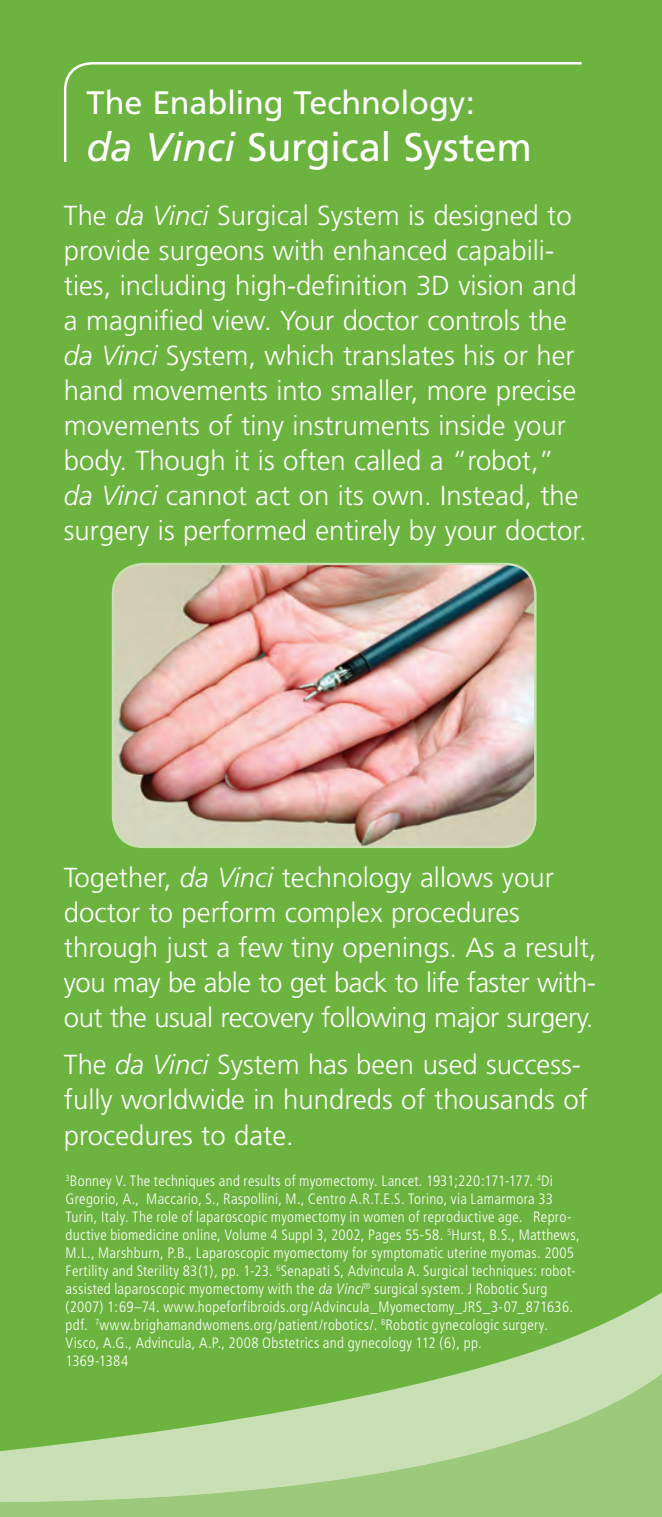
<style>
.page{position:relative;width:662px;height:1517px;background:#6cb43f}
.page>*{position:absolute;margin:0;border:0;box-sizing:border-box;transform-origin:0 0}
.t1{font:40px "Frutiger";letter-spacing:-.01em;color:#fff}
.t2{font:32.5px "Frutiger";letter-spacing:-.01em;color:#fff}
.t3{font:300 27.5px/35px "Frutiger";color:#fff}
.t4{font:300 condensed 15px/18px "Frutiger";letter-spacing:.02em;color:#fff}
.s1{font-style:italic}
</style>
<div class="page">
<svg style="left:585px;top:1292px;width:77px;height:40px"></svg>
<svg style="left:0;top:1332px;width:662px;height:185px"></svg>
<img style="left:113px;top:564px;width:422px;height:283px">
<div style="left:112px;top:563px;width:424px;height:285px;border:2px solid #c8e0b4;border-radius:30px"></div>
<svg style="left:63px;top:62px;width:519px;height:100px"></svg>
<h2 class="t2" style="left:87px;top:83px;width:390px">The Enabling Technology:</h2>
<h1 class="t1" style="left:87px;top:124px;width:447px"><span class="s1">da Vinci</span> Surgical System</h1>
<p class="t3" style="left:64px;top:198px;width:524px">The <span class="s1">da Vinci</span> Surgical System is designed to provide surgeons with enhanced capabili&shy;ties, including high-definition 3D vision and a magnified view. Your doctor controls the <span class="s1">da Vinci</span> System, which translates his or her hand movements into smaller, more precise movements of tiny instruments inside your body. Though it is often called a “robot,” <span class="s1">da Vinci</span> cannot act on its own. Instead, the surgery is performed entirely by your doctor.</p>
<h3 class="t3" style="left:64px;top:859px;width:534px">Together, <span class="s1">da Vinci</span> technology allows your doctor to perform complex procedures through just a few tiny openings. As a result, you may be able to get back to life faster with&shy;out the usual recovery following major surgery.</h3>
<h3 class="t3" style="left:64px;top:1047px;width:525px">The <span class="s1">da Vinci</span> System has been used success&shy;fully worldwide in hundreds of thousands of procedures to date.</h3>
<p class="t4" style="left:66px;top:1172px;width:515px"><sup>3</sup>Bonney V. The techniques and results of myomectomy. Lancet. 1931;220:171-177. <sup>4</sup>Di Gregorio, A., Maccario, S., Raspollini, M., Centro A.R.T.E.S. Torino, via Lamarmora 33<br>Turin, Italy. The role of laparoscopic myomectomy in women of reproductive age. Repro&shy;ductive biomedicine online, Volume 4 Suppl 3, 2002, Pages 55-58. <sup>5</sup>Hurst, B.S., Matthews, M.L., Marshburn, P.B., Laparoscopic myomectomy for symptomatic uterine myomas. 2005<br>Fertility and Sterility 83(1), pp. 1-23. <sup>6</sup>Senapati S, Advincula A. Surgical techniques: robot&shy;assisted laparoscopic myomectomy with the <span class="s1">da Vinci</span><sup>®</sup> surgical system. J Robotic Surg (2007) 1:69–74. www.hopeforfibroids.org/Advincula_Myomectomy_JRS_3-07_871636. pdf. <sup>7</sup>www.brighamandwomens.org/patient/robotics/. <sup>8</sup>Robotic gynecologic surgery.<br>Visco, A.G., Advincula, A.P., 2008 Obstetrics and gynecology 112 (6), pp.<br>1369-1384</p>
</div>
